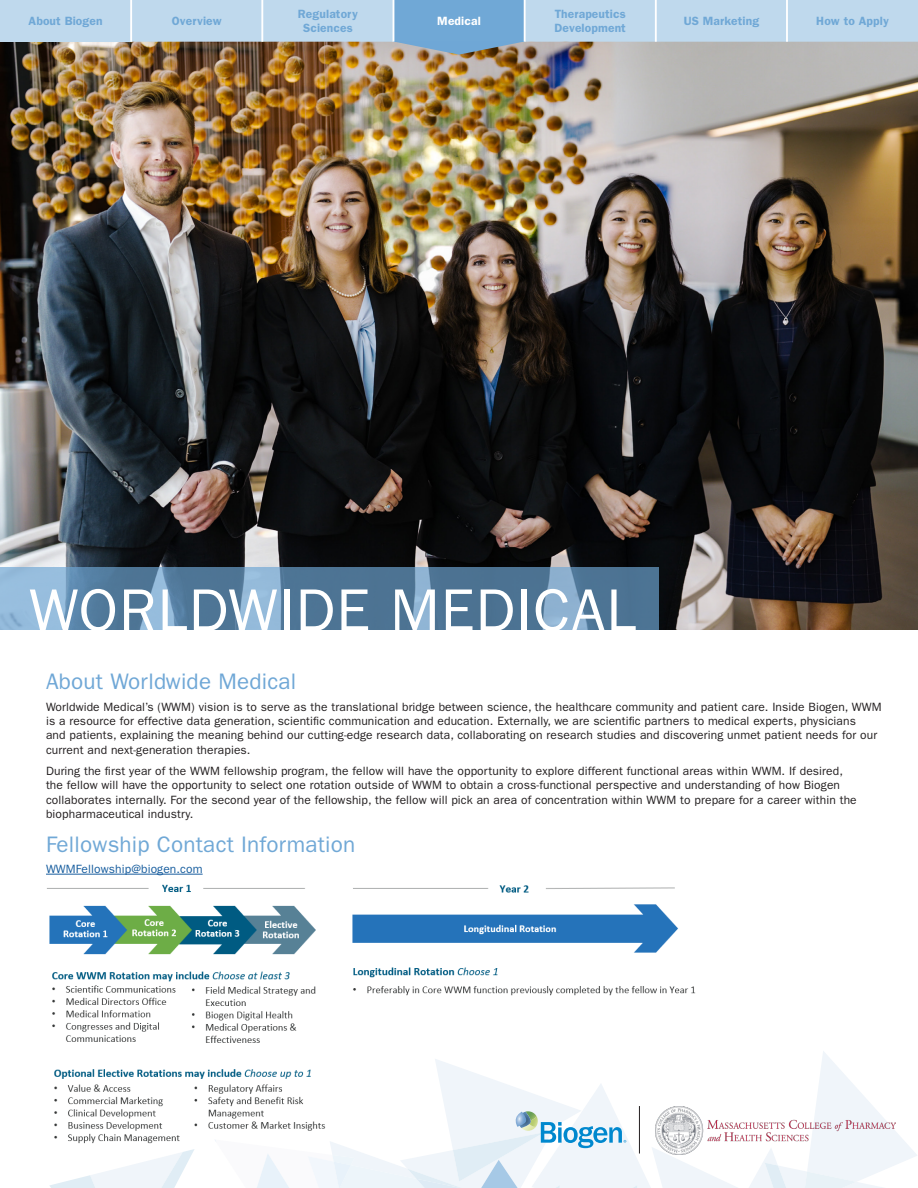
<style>
.page{position:relative;width:918px;height:1188px;background:#fff}
.page>*{position:absolute;margin:0;border:0;box-sizing:border-box;transform-origin:0 0}
.t1{font:60px "ITC Franklin Gothic Std";letter-spacing:.02em;color:#fff}
.QuoteNBame{font:22.5px "ITC Franklin Gothic Std";letter-spacing:.01em;color:#70a8d6}
.QuoteNBame-2{font:22.5px "ITC Franklin Gothic Std";letter-spacing:.01em;color:#6fa7d6}
.QuoteNBame-3{font:12px/14.4px "ITC Franklin Gothic Std";letter-spacing:.01em;color:#231f20}
.QuoteNBame-4{font:600 12px/14.4px "ITC Franklin Gothic Std";letter-spacing:.01em;color:#70a8d6;text-align:center}
.QuoteNBame-5{font:12px "ITC Franklin Gothic Std";letter-spacing:.01em;color:#175d9e}
.QuoteNBame-6{font:600 12px "ITC Franklin Gothic Std";letter-spacing:.01em;color:#fff}
</style>
<div class="page">
<img style="left:46px;top:873px;width:650px;height:170px">
<img style="left:0;top:42px;width:918px;height:588px">
<svg style="left:0;top:568px;width:659px;height:62px;background:#6087a7"></svg>
<hr style="left:46px;top:874px;width:157px;height:1px;background:#175d9e">
<div style="left:0;top:0;width:131px;height:42px;background:#bfd9ed"></div>
<hr style="left:130px;top:0;width:2px;height:42px;background:#fff">
<svg style="left:131px;top:0;width:787px;height:55px;background:#adc2d1"></svg>
<svg style="left:49px;top:1051px;width:868px;height:137px"></svg>
<img style="left:656px;top:1106px;width:240px;height:48px">
<p class="QuoteNBame-4" style="left:29px;top:14px;width:75px">About Biogen</p>
<p class="QuoteNBame-4" style="left:172px;top:14px;width:51px">Overview</p>
<p class="QuoteNBame-4" style="left:298px;top:6px;width:61px">Regulatory<br>Sciences</p>
<p class="QuoteNBame-6" style="left:437px;top:14px;width:45px">Medical</p>
<p class="QuoteNBame-4" style="left:555px;top:6px;width:73px;text-align:left">Therapeutics<br>Development</p>
<p class="QuoteNBame-4" style="left:684px;top:14px;width:77px">US Marketing</p>
<p class="QuoteNBame-4" style="left:816px;top:14px;width:74px">How to Apply</p>
<p class="t1" style="left:29px;top:576px;width:609px">WORLDWIDE MEDICAL</p>
<p class="QuoteNBame-2" style="left:46px;top:669px;width:252px">About Worldwide Medical</p>
<p class="QuoteNBame-3" style="left:46px;top:699px;width:837px">Worldwide Medical’s (WWM) vision is to serve as the translational bridge between science, the healthcare community and patient care. Inside Biogen, WWM is a resource for effective data generation, scientific communication and education. Externally, we are scientific partners to medical experts, physicians<br>and patients, explaining the meaning behind our cutting-edge research data, collaborating on research studies and discovering unmet patient needs for our current and next-generation therapies.</p>
<p class="QuoteNBame-3" style="left:46px;top:764px;width:812px">During the first year of the WWM fellowship program, the fellow will have the opportunity to explore different functional areas within WWM. If desired, the fellow will have the opportunity to select one rotation outside of WWM to obtain a cross-functional perspective and understanding of how Biogen collaborates internally. For the second year of the fellowship, the fellow will pick an area of concentration within WWM to prepare for a career within the biopharmaceutical industry.</p>
<p class="QuoteNBame" style="left:46px;top:831px;width:311px">Fellowship Contact Information</p>
<p class="QuoteNBame-5" style="left:46px;top:862px;width:158px">WWMFellowship@biogen.com</p>
</div>
